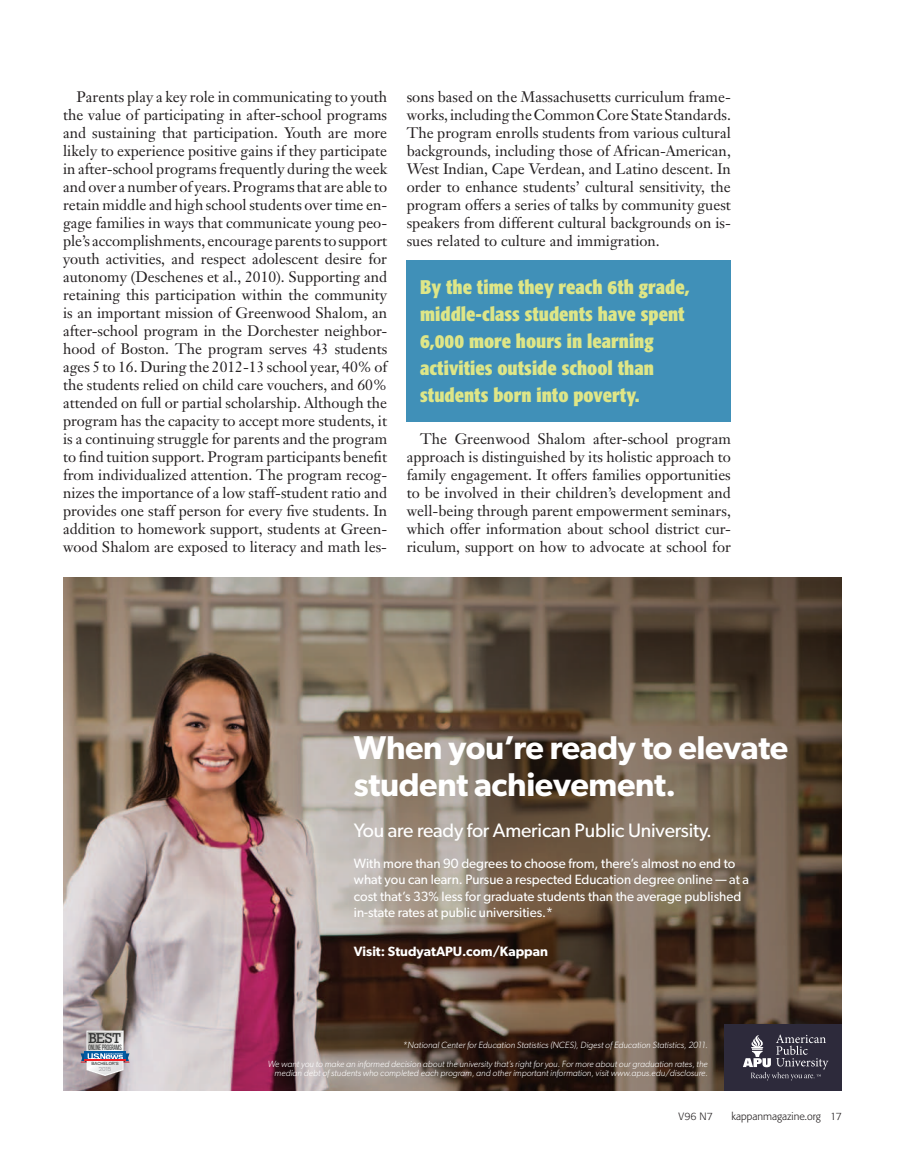
<style>
.page{position:relative;width:905px;height:1175px;background:#fff}
.page>*{position:absolute;margin:0;border:0;box-sizing:border-box;transform-origin:0 0}
.t1{font:600 33px/37.5px "Gibson";letter-spacing:-.01em;color:#fff}
.t2{font:700 condensed 19.5px/27px "Formata";color:#dee687}
.t3{font:19.5px "Gibson";letter-spacing:-.01em;color:#fff}
.t4{font:15px/18px "Janson Text";color:#231f20;text-align:justify}
.t5{font:14.55px "Rockwell";color:#313232}
.t6{font:13.5px/16.5px "Gibson";color:#fff}
.t7{font:600 13.5px "Gibson";color:#fff}
.t8{font:300 10.5px "Formata";color:#231f20}
.t9{font:italic 300 9px/19px "Gibson";color:#fff;text-align:right}
.t10{font:6.75px "Titling Gothic FB Regular Comp";color:#313232}
.t11{font:5.1px "Titling Gothic FB";color:#a8a9ad}
.t12{font:3.9px "Titling Gothic FB";color:#313333}
</style>
<div class="page">
<img style="left:63px;top:578px;width:778px;height:512px">
<div style="left:724px;top:1024px;width:117px;height:66px;background:#2d2a3b"></div>
<svg style="left:743px;top:1034px;width:85px;height:46px"></svg>
<svg style="left:81px;top:1030px;width:48px;height:46px"></svg>
<hr style="left:84px;top:1059px;width:42px;height:1px;background:#ee1d23">
<div style="left:406px;top:260px;width:324px;height:161px;background:#4090b8"></div>
<p class="t4" style="left:63px;top:87px;width:326px;text-indent:14px">Parents play a key role in communicating to youth the value of participating in after-school programs and sustaining that participation. Youth are more likely to experience positive gains if they participate in after-school programs frequently during the week and over a number of years. Programs that are able to retain middle and high school students over time en&shy;gage families in ways that communicate young peo&shy;ple’s accomplishments, encourage parents to support youth activities, and respect adolescent desire for autonomy (Deschenes et al., 2010). Supporting and retaining this participation within the community is an important mission of Greenwood Shalom, an after-school program in the Dorchester neighbor&shy;hood of Boston. The program serves 43 students ages 5 to 16. During the 2012-13 school year, 40% of the students relied on child care vouchers, and 60% attended on full or partial scholarship. Although the program has the capacity to accept more students, it is a continuing struggle for parents and the program to find tuition support. Program participants benefit from individualized attention. The program recog&shy;nizes the importance of a low staff-student ratio and provides one staff person for every five students. In addition to homework support, students at Green&shy;wood Shalom are exposed to literacy and math les-</p>
<p class="t4" style="left:406px;top:87px;width:326px">sons based on the Massachusetts curriculum frame&shy;works, including the Common Core State Standards.<br>The program enrolls students from various cultural backgrounds, including those of African-American, West Indian, Cape Verdean, and Latino descent. In order to enhance students’ cultural sensitivity, the program offers a series of talks by community guest speakers from different cultural backgrounds on is&shy;sues related to culture and immigration.</p>
<h2 class="t2" style="left:420px;top:274px;width:271px">By the time they reach 6th grade, middle-class students have spent<br>6,000 more hours in learning activities outside school than students born into poverty.</h2>
<p class="t4" style="left:406px;top:429px;width:326px;text-indent:14px">The Greenwood Shalom after-school program approach is distinguished by its holistic approach to family engagement. It offers families opportunities to be involved in their children’s development and well-being through parent empowerment seminars, which offer information about school district cur&shy;riculum, support on how to advocate at school for</p>
<p class="t5" style="left:88px;top:1029px;width:34px">BEST</p>
<p class="t12" style="left:91px;top:1061px;width:29px">BACHELOR’S</p>
<p class="t10" style="left:88px;top:1043px;width:35px">ONLINE PROGRAMS</p>
<p class="t11" style="left:99px;top:1066px;width:14px">2015</p>
<h1 class="t1" style="left:354px;top:728px;width:435px">When you’re ready to elevate student achievement.</h1>
<h2 class="t3" style="left:354px;top:818px;width:359px">You are ready for American Public University.</h2>
<p class="t6" style="left:354px;top:854px;width:396px">With more than 90 degrees to choose from, there’s almost no end to what you can learn. Pursue a respected Education degree online — at a cost that’s 33% less for graduate students than the average published in-state rates at public universities.*</p>
<p class="t7" style="left:354px;top:943px;width:195px">Visit: StudyatAPU.com/Kappan</p>
<p class="t9" style="left:268px;top:1034px;width:442px">*National Center for Education Statistics (NCES), Digest of Education Statistics, 2011.<br>We want you to make an informed decision about the university that’s right for you. For more about our graduation rates, the</p>
<p class="t9" style="left:274px;top:1062px;width:435px">median debt of students who completed each program, and other important information, visit www.apus.edu/disclosure.</p>
<p class="t8" style="left:678px;top:1110px;width:36px">V96 N7</p>
<p class="t8" style="left:731px;top:1110px;width:112px">kappanmagazine.org 17</p>
</div>
